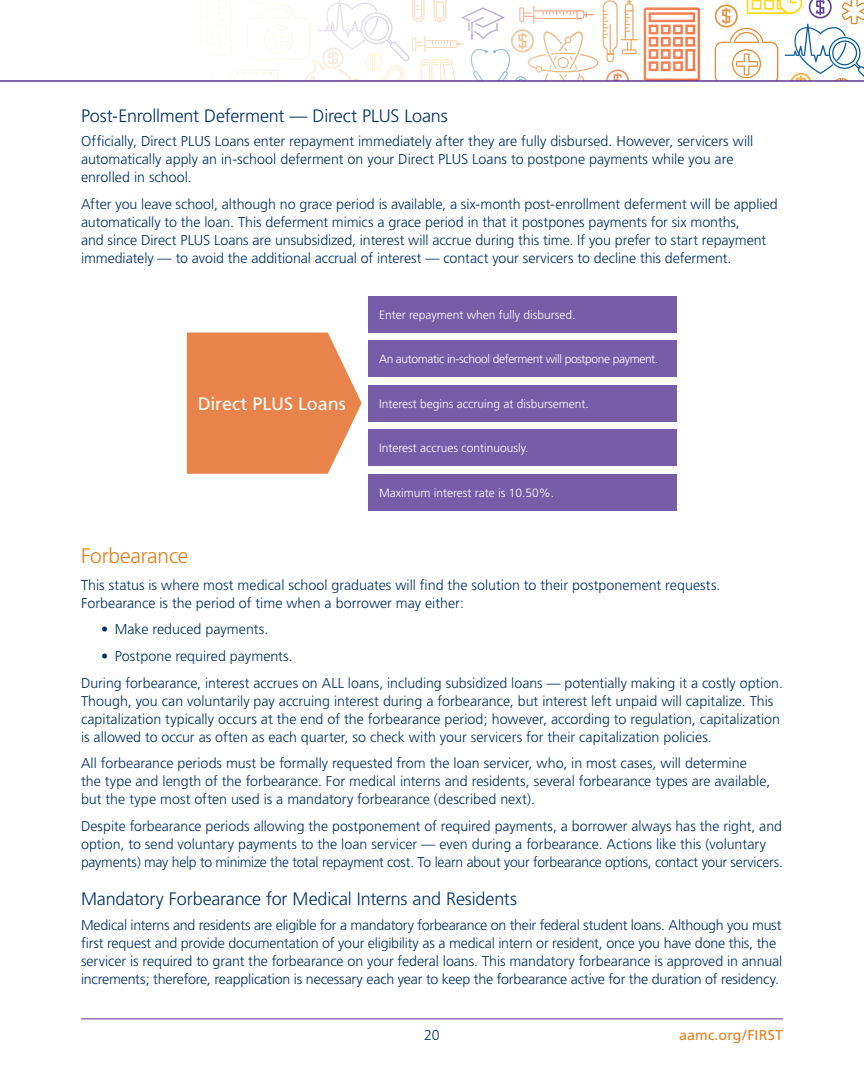
<style>
.page{position:relative;width:864px;height:1080px;background:#fff}
.page>*{position:absolute;margin:0;border:0;box-sizing:border-box;transform-origin:0 0}
.t1{font:300 21px "Frutiger";letter-spacing:-.01em;color:#e37f1c}
.t2{font:300 18px "Frutiger";letter-spacing:-.01em;color:#003262}
.Callout_Head{font:18px "Frutiger";letter-spacing:-.005em;color:#fff}
.Body{font:300 14.25px/18px "Frutiger";letter-spacing:-.005em;color:#003262}
.Body_Bullets{font:300 14.25px "Frutiger";color:#003262}
.t3{font:14.25px "Frutiger";letter-spacing:.01em;color:#e37f1c}
.t4{font:300 12px "Frutiger";color:#fff}
.t5{font:300 12px "Frutiger";letter-spacing:-.03em;color:#fff}
</style>
<div class="page">
<hr style="left:81px;top:1018px;width:702px;height:1px;background:#573393">
<svg style="left:644px;top:7px;width:56px;height:73px"></svg>
<svg style="left:715px;top:0;width:136px;height:80px"></svg>
<svg style="left:249px;top:0;width:389px;height:80px"></svg>
<svg style="left:851px;top:0;width:13px;height:77px"></svg>
<hr style="left:0;top:80px;width:864px;height:2px;background:#573393">
<svg style="left:187px;top:333px;width:175px;height:141px"></svg>
<div style="left:368px;top:296px;width:309px;height:37px;background:#775da8"></div>
<div style="left:368px;top:340px;width:309px;height:37px;background:#775da8"></div>
<div style="left:368px;top:385px;width:309px;height:37px;background:#775da8"></div>
<div style="left:368px;top:430px;width:309px;height:36px;background:#775da8"></div>
<div style="left:368px;top:474px;width:309px;height:37px;background:#775da8"></div>
<h3 class="t2" style="left:81px;top:105px;width:368px">Post-Enrollment Deferment — Direct PLUS Loans</h3>
<p class="Body" style="left:81px;top:133px;width:674px">Officially, Direct PLUS Loans enter repayment immediately after they are fully disbursed. However, servicers will automatically apply an in-school deferment on your Direct PLUS Loans to postpone payments while you are enrolled in school.</p>
<p class="Body" style="left:81px;top:195px;width:698px">After you leave school, although no grace period is available, a six-month post-enrollment deferment will be applied automatically to the loan. This deferment mimics a grace period in that it postpones payments for six months,<br>and since Direct PLUS Loans are unsubsidized, interest will accrue during this time. If you prefer to start repayment immediately — to avoid the additional accrual of interest — contact your servicers to decline this deferment.</p>
<p class="Callout_Head" style="left:198px;top:393px;width:150px">Direct PLUS Loans</p>
<p class="t4" style="left:379px;top:308px;width:198px">Enter repayment when fully disbursed.</p>
<p class="t5" style="left:379px;top:352px;width:281px">An automatic in-school deferment will postpone payment.</p>
<p class="t4" style="left:379px;top:397px;width:211px">Interest begins accruing at disbursement.</p>
<p class="t4" style="left:379px;top:441px;width:151px">Interest accrues continuously.</p>
<p class="t4" style="left:379px;top:486px;width:177px">Maximum interest rate is 10.50%.</p>
<h2 class="t1" style="left:81px;top:544px;width:109px">Forbearance</h2>
<p class="Body" style="left:81px;top:576px;width:641px">This status is where most medical school graduates will find the solution to their postponement requests.<br>Forbearance is the period of time when a borrower may either:</p>
<p class="Body_Bullets" style="left:101px;top:621px;width:169px">• Make reduced payments.</p>
<p class="Body_Bullets" style="left:101px;top:648px;width:193px">• Postpone required payments.</p>
<p class="Body" style="left:81px;top:674px;width:703px">During forbearance, interest accrues on ALL loans, including subsidized loans — potentially making it a costly option.<br>Though, you can voluntarily pay accruing interest during a forbearance, but interest left unpaid will capitalize. This capitalization typically occurs at the end of the forbearance period; however, according to regulation, capitalization is allowed to occur as often as each quarter, so check with your servicers for their capitalization policies.</p>
<p class="Body" style="left:81px;top:755px;width:691px">All forbearance periods must be formally requested from the loan servicer, who, in most cases, will determine<br>the type and length of the forbearance. For medical interns and residents, several forbearance types are available, but the type most often used is a mandatory forbearance (described next).</p>
<p class="Body" style="left:81px;top:817px;width:703px">Despite forbearance periods allowing the postponement of required payments, a borrower always has the right, and option, to send voluntary payments to the loan servicer — even during a forbearance. Actions like this (voluntary payments) may help to minimize the total repayment cost. To learn about your forbearance options, contact your servicers.</p>
<h3 class="t2" style="left:81px;top:888px;width:438px">Mandatory Forbearance for Medical Interns and Residents</h3>
<p class="Body" style="left:81px;top:916px;width:703px">Medical interns and residents are eligible for a mandatory forbearance on their federal student loans. Although you must first request and provide documentation of your eligibility as a medical intern or resident, once you have done this, the servicer is required to grant the forbearance on your federal loans. This mandatory forbearance is approved in annual increments; therefore, reapplication is necessary each year to keep the forbearance active for the duration of residency.</p>
<p class="Body" style="left:424px;top:1026px;width:17px">20</p>
<p class="t3" style="left:679px;top:1026px;width:105px">aamc.org/FIRST</p>
</div>
